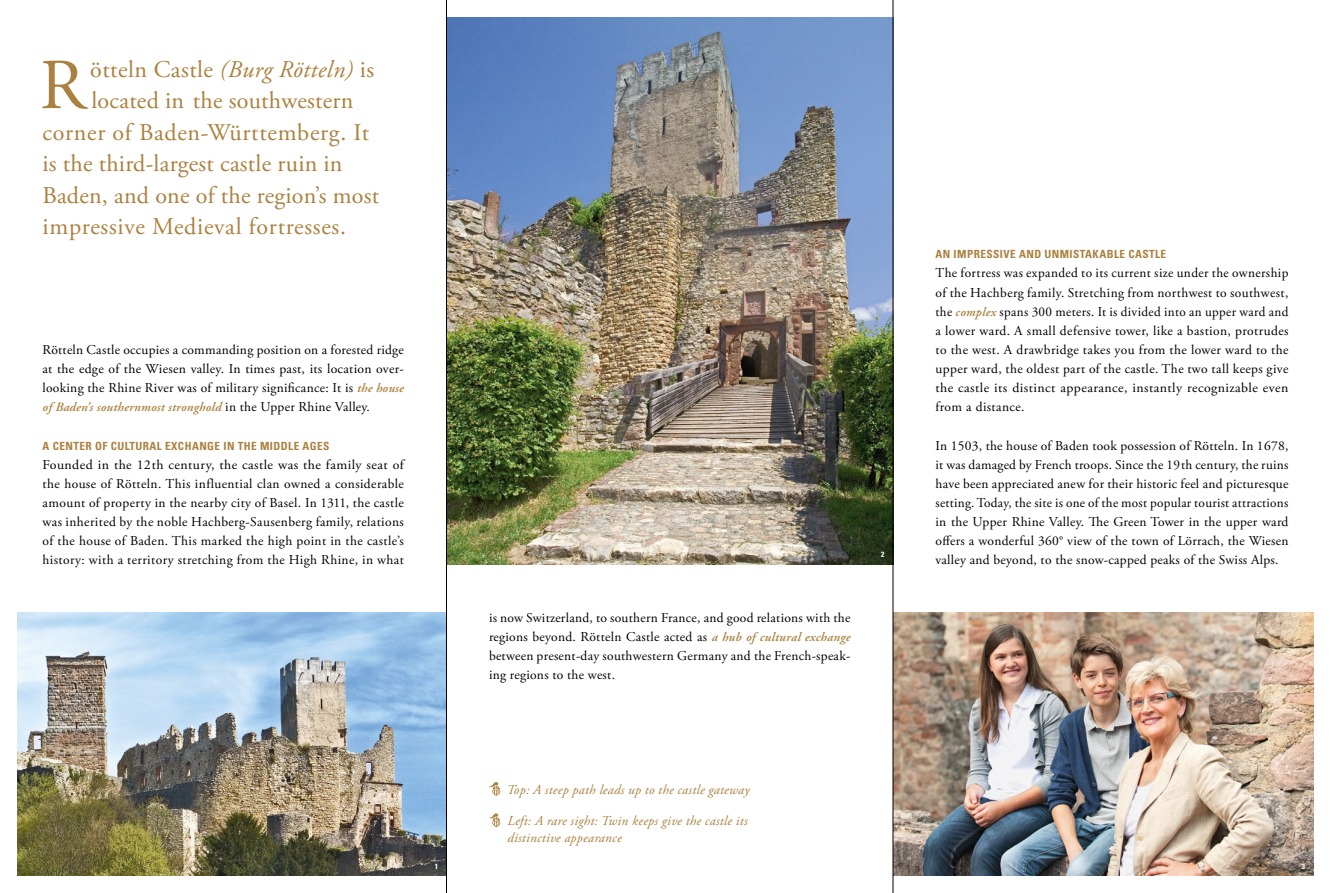
<style>
.page{position:relative;width:1331px;height:893px;background:#fff}
.page>*{position:absolute;margin:0;border:0;box-sizing:border-box;transform-origin:0 0}
.t1{font:71.55px "Adobe Garamond Pro";color:#ab813f}
.t2{font:24px "Adobe Garamond Pro";letter-spacing:.01em;color:#ab813f}
.t3{font:24px "Adobe Garamond Pro";letter-spacing:.03em;color:#ab813f}
.t4{font:13.5px/19.2px "Adobe Garamond Pro";letter-spacing:.02em;color:#000;text-align:justify}
.t5{font:italic 13.5px/16.5px "Adobe Garamond Pro";letter-spacing:.02em;color:#ab813f}
.t6{font:italic 600 12.75px "Adobe Garamond Pro";letter-spacing:.02em;color:#ab813f}
.t7{font:700 condensed 11.25px "Univers LT Std";letter-spacing:.04em;color:#ab813f}
.t8{font:700 condensed 7.5px "Univers LT Std";color:#fff}
.s1{font-style:italic}
.s2{font-weight:600;font-style:italic;font-size:12.75px;color:#ab813f}
.s3{font-weight:400;font-style:normal;font-size:13.5px;color:#000}
</style>
<div class="page">
<svg style="left:489px;top:782px;width:11px;height:14px"></svg>
<svg style="left:489px;top:813px;width:11px;height:14px"></svg>
<img style="left:17px;top:612px;width:429px;height:264px">
<img style="left:894px;top:612px;width:420px;height:264px">
<svg style="left:1294px;top:855px;width:19px;height:21px"></svg>
<img style="left:447px;top:17px;width:446px;height:547px">
<hr style="left:446px;top:0;width:1px;height:893px;background:#000">
<hr style="left:893px;top:0;width:1px;height:893px;background:#000">
<h1 class="t1" style="left:40px;top:42px;width:48px">R</h1>
<h2 class="t2" style="left:90px;top:55px;width:285px">ötteln Castle <span class="s1">(Burg Rötteln)</span> is</h2>
<h2 class="t2" style="left:91px;top:86px;width:263px">located in the southwestern</h2>
<h2 class="t3" style="left:43px;top:118px;width:328px">corner of Baden-Württemberg. It</h2>
<h2 class="t2" style="left:43px;top:149px;width:301px">is the third-largest castle ruin in</h2>
<h2 class="t2" style="left:43px;top:180px;width:338px">Baden, and one of the region’s most</h2>
<h2 class="t3" style="left:43px;top:212px;width:305px">impressive Medieval fortresses.</h2>
<p class="t4" style="left:43px;top:341px;width:363px">Rötteln Castle occupies a commanding position on a forested ridge at the edge of the Wiesen valley. In times past, its location over&shy;looking the Rhine River was of military significance: It is <span class="s2">the house</span></p>
<p class="t6" style="left:43px;top:400px;width:329px">of Baden’s southernmost stronghold <span class="s3">in the Upper Rhine Valley.</span></p>
<p class="t7" style="left:43px;top:439px;width:288px">A CENTER OF CULTURAL EXCHANGE IN THE MIDDLE AGES</p>
<p class="t4" style="left:43px;top:455px;width:363px">Founded in the 12th century, the castle was the family seat of the house of Rötteln. This influential clan owned a considerable amount of property in the nearby city of Basel. In 1311, the castle was inherited by the noble Hachberg-Sausenberg family, relations of the house of Baden. This marked the high point in the castle’s history: with a territory stretching from the High Rhine, in what</p>
<p class="t4" style="left:489px;top:608px;width:363px">is now Switzerland, to southern France, and good relations with the regions beyond. Rötteln Castle acted as <span class="s2">a hub of cultural exchange </span>between present-day southwestern Germany and the French-speak&shy;ing regions to the west.</p>
<p class="t8" style="left:881px;top:550px;width:5px">2</p>
<p class="t7" style="left:935px;top:247px;width:232px">AN IMPRESSIVE AND UNMISTAKABLE CASTLE</p>
<p class="t4" style="left:935px;top:264px;width:354px">The fortress was expanded to its current size under the ownership of the Hachberg family. Stretching from northwest to southwest, the <span class="s2">complex</span> spans 300 meters. It is divided into an upper ward and a lower ward. A small defensive tower, like a bastion, protrudes to the west. A drawbridge takes you from the lower ward to the upper ward, the oldest part of the castle. The two tall keeps give the castle its distinct appearance, instantly recognizable even from a distance.</p>
<p class="t4" style="left:935px;top:436px;width:354px">In 1503, the house of Baden took possession of Rötteln. In 1678, it was damaged by French troops. Since the 19th century, the ruins have been appreciated anew for their historic feel and picturesque setting. Today, the site is one of the most popular tourist attractions in the Upper Rhine Valley. The Green Tower in the upper ward offers a wonderful 360° view of the town of Lörrach, the Wiesen valley and beyond, to the snow-capped peaks of the Swiss Alps.</p>
<p class="t5" style="left:507px;top:782px;width:244px">Top: A steep path leads up to the castle gateway</p>
<p class="t5" style="left:507px;top:813px;width:242px">Left: A rare sight: Twin keeps give the castle its distinctive appearance</p>
<p class="t8" style="left:435px;top:861px;width:5px">1</p>
<p class="t8" style="left:1302px;top:861px;width:5px">3</p>
</div>
